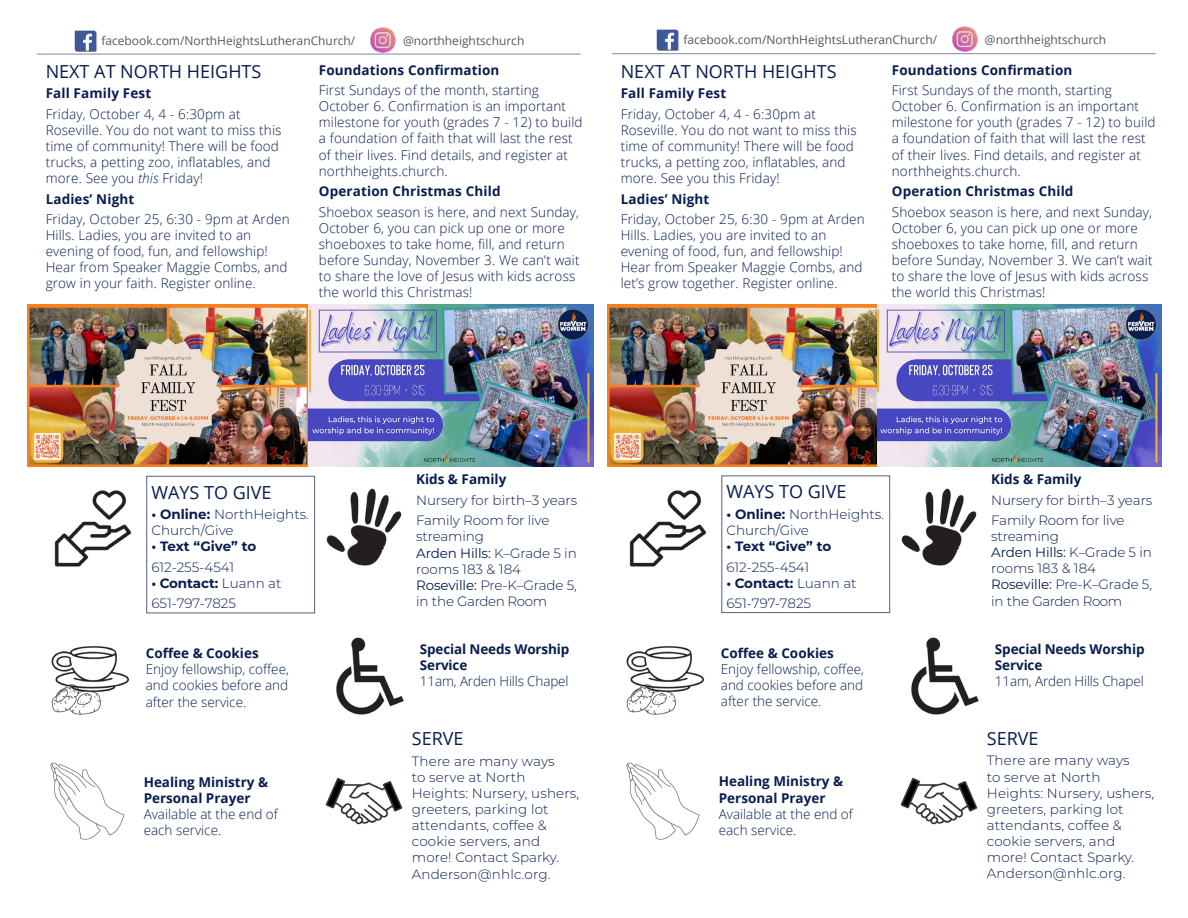
<style>
.page{position:relative;width:1188px;height:918px;background:#fff}
.page>*{position:absolute;margin:0;border:0;box-sizing:border-box;transform-origin:0 0}
.bulletin_sections{font:18px "Open Sans";color:#081d4f}
.bulletin_body{font:300 13.5px/16.2px "Open Sans";letter-spacing:.01em;color:#081d4f}
.bulletin_body-2{font:300 13.5px/16px "Montserrat";color:#081d4f}
.bulletin_body-3{font:700 13.5px "Open Sans";letter-spacing:.01em;color:#081d4f}
.bulletin_body-4{font:700 13.5px/16.2px "Open Sans";letter-spacing:-.01em;color:#081d4f}
.bulletin_body-5{font:700 13.5px "Montserrat";letter-spacing:-.01em;color:#081d4f}
.t1{font:12px "Open Sans";color:#57585a}
.s1{font-style:italic}
.s2{font-weight:700}
.s3{font-weight:300}
.s4{font-weight:400}
</style>
<div class="page">
<hr style="left:37px;top:54px;width:543px;height:1px;background:#8284a2">
<img style="left:51px;top:646px;width:78px;height:69px">
<img style="left:50px;top:762px;width:75px;height:78px">
<img style="left:326px;top:488px;width:76px;height:78px">
<img style="left:336px;top:637px;width:68px;height:78px">
<img style="left:325px;top:778px;width:78px;height:47px">
<img style="left:54px;top:490px;width:78px;height:77px">
<div style="left:146px;top:476px;width:169px;height:137px;border:1px solid #585c81"></div>
<hr style="left:612px;top:53px;width:544px;height:1px;background:#8284a2">
<img style="left:626px;top:646px;width:78px;height:69px">
<img style="left:626px;top:762px;width:74px;height:78px">
<img style="left:901px;top:488px;width:76px;height:78px">
<img style="left:911px;top:637px;width:68px;height:78px">
<img style="left:900px;top:778px;width:78px;height:47px">
<img style="left:629px;top:490px;width:78px;height:77px">
<div style="left:721px;top:476px;width:169px;height:137px;border:1px solid #585c81"></div>
<img style="left:74px;top:30px;width:23px;height:21px">
<img style="left:370px;top:27px;width:26px;height:26px">
<img style="left:656px;top:29px;width:23px;height:21px">
<img style="left:952px;top:26px;width:26px;height:26px">
<img style="left:27px;top:305px;width:566px;height:162px">
<img style="left:608px;top:305px;width:269px;height:162px">
<img style="left:877px;top:305px;width:285px;height:162px">
<p class="t1" style="left:101px;top:32px;width:255px">facebook.com/NorthHeightsLutheranChurch/</p>
<p class="t1" style="left:683px;top:31px;width:255px">facebook.com/NorthHeightsLutheranChurch/</p>
<p class="t1" style="left:985px;top:31px;width:123px">@northheightschurch</p>
<p class="t1" style="left:403px;top:32px;width:123px">@northheightschurch</p>
<p class="bulletin_body-3" style="left:319px;top:60px;width:182px">Foundations Confirmation</p>
<p class="bulletin_body" style="left:319px;top:82px;width:265px">First Sundays of the month, starting October 6. Confirmation is an important milestone for youth (grades 7 - 12) to build a foundation of faith that will last the rest of their lives. Find details, and register at northheights.church.</p>
<p class="bulletin_body-3" style="left:319px;top:182px;width:183px">Operation Christmas Child</p>
<p class="bulletin_body" style="left:319px;top:203px;width:262px">Shoebox season is here, and next Sunday, October 6, you can pick up one or more shoeboxes to take home, fill, and return before Sunday, November 3. We can’t wait to share the love of Jesus with kids across the world this Christmas!</p>
<p class="bulletin_body-3" style="left:892px;top:60px;width:182px">Foundations Confirmation</p>
<p class="bulletin_body" style="left:892px;top:82px;width:265px">First Sundays of the month, starting October 6. Confirmation is an important milestone for youth (grades 7 - 12) to build a foundation of faith that will last the rest of their lives. Find details, and register at northheights.church.</p>
<p class="bulletin_body-3" style="left:892px;top:182px;width:183px">Operation Christmas Child</p>
<p class="bulletin_body" style="left:892px;top:203px;width:262px">Shoebox season is here, and next Sunday, October 6, you can pick up one or more shoeboxes to take home, fill, and return before Sunday, November 3. We can’t wait to share the love of Jesus with kids across the world this Christmas!</p>
<p class="bulletin_sections" style="left:46px;top:59px;width:217px">NEXT AT NORTH HEIGHTS</p>
<p class="bulletin_body-3" style="left:46px;top:84px;width:107px">Fall Family Fest</p>
<p class="bulletin_body" style="left:46px;top:105px;width:237px">Friday, October 4, 4 - 6:30pm at Roseville. You do not want to miss this time of community! There will be food trucks, a petting zoo, inflatables, and more. See you <span class="s1">this</span> Friday!</p>
<p class="bulletin_body-3" style="left:46px;top:189px;width:90px">Ladies’ Night</p>
<p class="bulletin_body" style="left:46px;top:211px;width:246px">Friday, October 25, 6:30 - 9pm at Arden Hills. Ladies, you are invited to an evening of food, fun, and fellowship!<br>Hear from Speaker Maggie Combs, and grow in your faith. Register online.</p>
<p class="bulletin_sections" style="left:621px;top:59px;width:217px">NEXT AT NORTH HEIGHTS</p>
<p class="bulletin_body-3" style="left:621px;top:84px;width:107px">Fall Family Fest</p>
<p class="bulletin_body" style="left:621px;top:105px;width:237px">Friday, October 4, 4 - 6:30pm at Roseville. You do not want to miss this time of community! There will be food trucks, a petting zoo, inflatables, and more. See you this Friday!</p>
<p class="bulletin_body-3" style="left:621px;top:189px;width:90px">Ladies’ Night</p>
<p class="bulletin_body" style="left:621px;top:211px;width:246px">Friday, October 25, 6:30 - 9pm at Arden Hills. Ladies, you are invited to an evening of food, fun, and fellowship!<br>Hear from Speaker Maggie Combs, and let’s grow together. Register online.</p>
<p class="bulletin_sections" style="left:151px;top:480px;width:122px">WAYS TO GIVE</p>
<p class="bulletin_body-2" style="left:151px;top:506px;width:159px"><span class="s2">• Online:</span> NorthHeights.<br>Church/Give</p>
<p class="bulletin_body-5" style="left:151px;top:537px;width:106px">• Text “Give” to</p>
<p class="bulletin_body-2" style="left:151px;top:559px;width:84px">612-255-4541</p>
<p class="bulletin_body-5" style="left:151px;top:573px;width:132px">• Contact: <span class="s3">Luann at</span></p>
<p class="bulletin_body-2" style="left:151px;top:595px;width:86px">651-797-7825</p>
<p class="bulletin_body-3" style="left:416px;top:470px;width:92px">Kids &amp; Family</p>
<p class="bulletin_body-2" style="left:416px;top:492px;width:163px">Nursery for birth–3 years</p>
<p class="bulletin_body-2" style="left:416px;top:512px;width:162px">Family Room for live streaming<br><span class="s4">Arden Hills:</span> K–Grade 5 in rooms 183 &amp; 184<br><span class="s4">Roseville:</span> Pre-K–Grade 5, in the Garden Room</p>
<p class="bulletin_sections" style="left:726px;top:480px;width:122px">WAYS TO GIVE</p>
<p class="bulletin_body-2" style="left:726px;top:506px;width:159px"><span class="s2">• Online:</span> NorthHeights.<br>Church/Give</p>
<p class="bulletin_body-5" style="left:726px;top:537px;width:106px">• Text “Give” to</p>
<p class="bulletin_body-2" style="left:726px;top:558px;width:84px">612-255-4541</p>
<p class="bulletin_body-5" style="left:726px;top:573px;width:132px">• Contact: <span class="s3">Luann at</span></p>
<p class="bulletin_body-2" style="left:726px;top:595px;width:86px">651-797-7825</p>
<p class="bulletin_body-3" style="left:991px;top:470px;width:92px">Kids &amp; Family</p>
<p class="bulletin_body-2" style="left:991px;top:491px;width:163px">Nursery for birth–3 years</p>
<p class="bulletin_body-2" style="left:991px;top:512px;width:162px">Family Room for live streaming<br><span class="s4">Arden Hills:</span> K–Grade 5 in rooms 183 &amp; 184<br><span class="s4">Roseville:</span> Pre-K–Grade 5, in the Garden Room</p>
<p class="bulletin_body" style="left:146px;top:645px;width:145px"><span class="s2">Coffee &amp; Cookies<br></span>Enjoy fellowship, coffee, and cookies before and after the service.</p>
<p class="bulletin_body-4" style="left:420px;top:641px;width:151px">Special Needs Worship<br>Service<br><span class="s3">11am, Arden Hills Chapel</span></p>
<p class="bulletin_body" style="left:721px;top:644px;width:145px"><span class="s2">Coffee &amp; Cookies<br></span>Enjoy fellowship, coffee, and cookies before and after the service.</p>
<p class="bulletin_body-4" style="left:995px;top:640px;width:151px">Special Needs Worship<br>Service<br><span class="s3">11am, Arden Hills Chapel</span></p>
<p class="bulletin_body" style="left:144px;top:773px;width:136px"><span class="s2">Healing Ministry &amp;<br>Personal Prayer<br></span>Available at the end of each service.</p>
<p class="bulletin_sections" style="left:412px;top:726px;width:53px">SERVE</p>
<p class="bulletin_body-2" style="left:412px;top:752px;width:169px">There are many ways<br>to serve at North<br>Heights: Nursery, ushers, greeters, parking lot attendants, coffee &amp; cookie servers, and more! Contact Sparky.<br>Anderson@nhlc.org.</p>
<p class="bulletin_body" style="left:719px;top:773px;width:136px"><span class="s2">Healing Ministry &amp;<br>Personal Prayer<br></span>Available at the end of each service.</p>
<p class="bulletin_sections" style="left:987px;top:726px;width:53px">SERVE</p>
<p class="bulletin_body-2" style="left:987px;top:752px;width:169px">There are many ways<br>to serve at North<br>Heights: Nursery, ushers, greeters, parking lot attendants, coffee &amp; cookie servers, and more! Contact Sparky.<br>Anderson@nhlc.org.</p>
</div>
